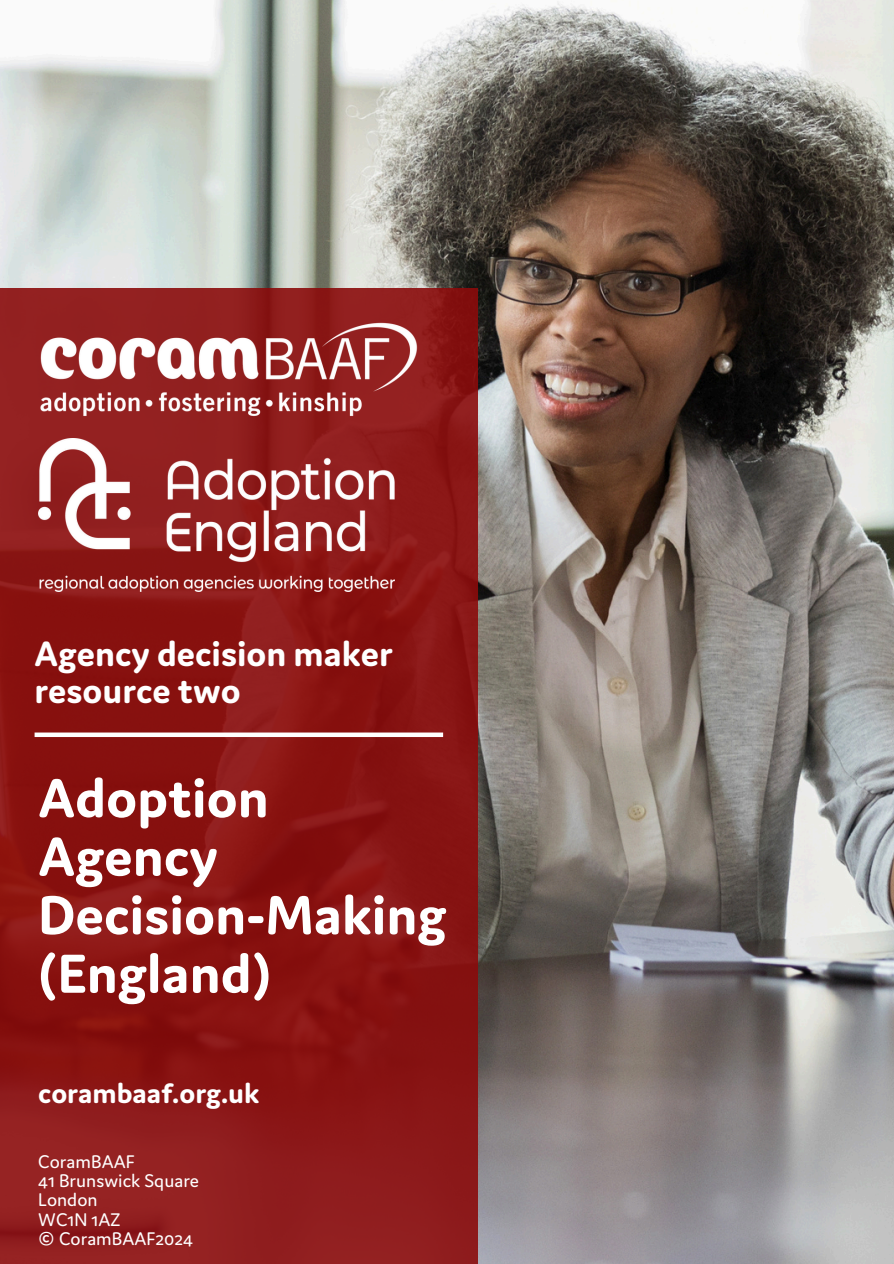
<style>
.page{position:relative;width:894px;height:1264px;background:#fff}
.page>*{position:absolute;margin:0;border:0;box-sizing:border-box;transform-origin:0 0}
.t1{font:700 58.5px/58.5px "Domus";color:#fff}
.t2{font:700 37.5px/37.2px "Domus";color:#fff}
.t3{font:700 30px "Domus";color:#fff}
.t4{font:19.5px "Domus";color:#fff}
</style>
<div class="page">
<img style="left:0;top:0;width:893px;height:1263px">
<div style="left:0;top:288px;width:478px;height:975px;background:linear-gradient(to right,#8d1716,#891515)"></div>
<img style="left:26px;top:313px;width:409px;height:114px">
<div style="left:35px;top:732px;width:408px;height:5px;background:#fff"></div>
<img style="left:38px;top:438px;width:356px;height:153px">
<h2 class="t2" style="left:35px;top:632px;width:359px">Agency decision maker resource two</h2>
<p class="t1" style="left:38px;top:763px;width:409px">Adoption<br>Agency<br>Decision-Making (England)</p>
<h1 class="t3" style="left:38px;top:1072px;width:222px">corambaaf.org.uk</h1>
<p class="t4" style="left:38px;top:1148px;width:98px">CoramBAAF</p>
<p class="t4" style="left:38px;top:1167px;width:162px">41 Brunswick Square</p>
<p class="t4" style="left:38px;top:1186px;width:61px">London</p>
<p class="t4" style="left:38px;top:1205px;width:83px">WC1N 1AZ</p>
<h3 class="t4" style="left:38px;top:1224px;width:156px">© CoramBAAF2024</h3>
</div>
